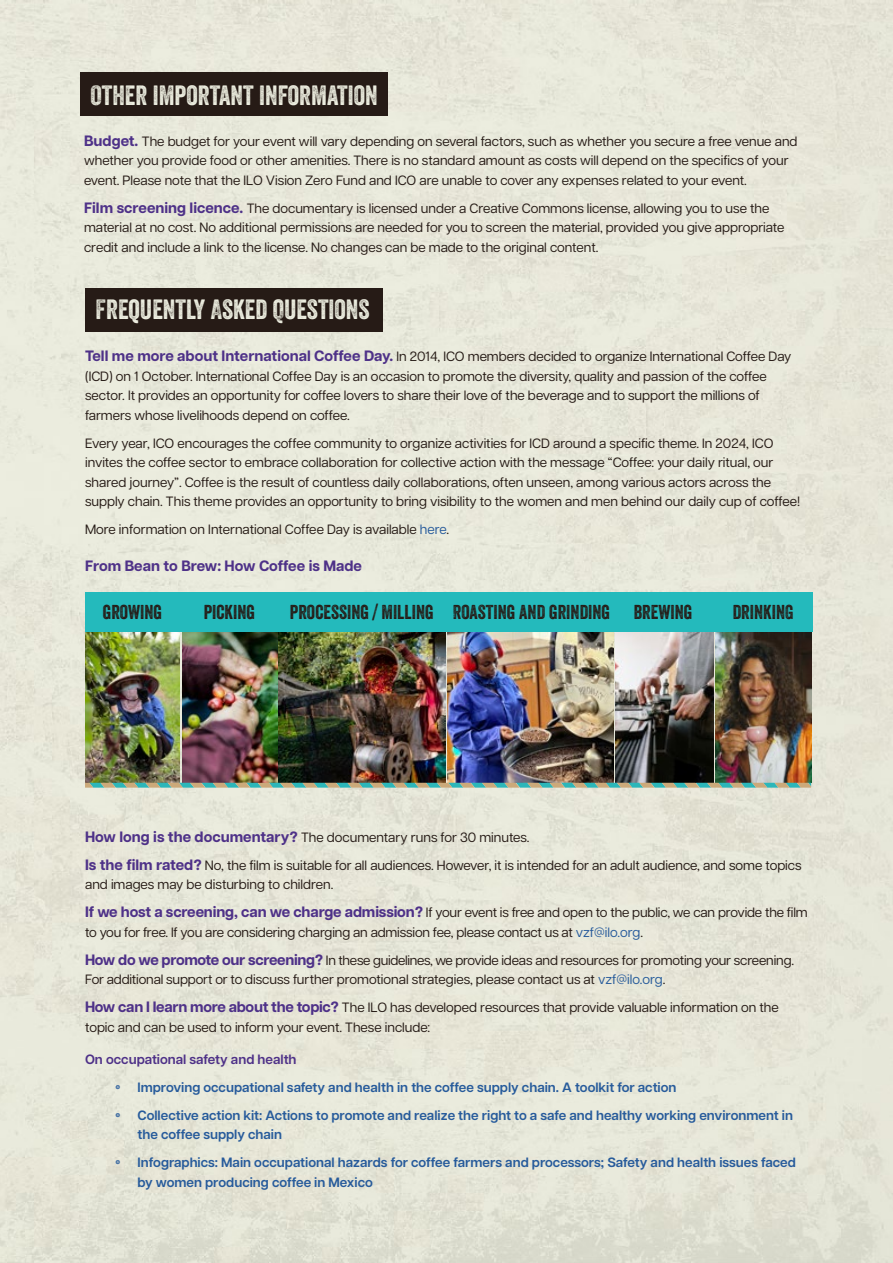
<style>
.page{position:relative;width:893px;height:1263px;background:#fff}
.page>*{position:absolute;margin:0;border:0;box-sizing:border-box;transform-origin:0 0}
.t1{font:27px "Veneer Two";color:#edeee0}
.t2{font:19.5px "Veneer Two";color:#261b16}
.t3{font:700 15px "Articulat CF";color:#4e3188}
.t4{font:13.5px/19.5px "Articulat CF";color:#261b16}
.t5{font:600 13.5px/19.5px "Articulat CF";color:#275b9b}
.t6{font:600 13.5px "Articulat CF";color:#4e3188}
.s1{font-weight:700;font-size:15px;color:#4e3188}
.s2{color:#275b9b}
.s3{font-family:"Veneer Two";font-weight:400}
</style>
<div class="page">
<img style="left:0;top:580px;width:682px;height:683px">
<div style="left:0;top:0;width:892px;height:580px;background:#e8e8da"></div>
<img style="left:682px;top:578px;width:210px;height:685px">
<div style="left:81px;top:72px;width:307px;height:44px;background:#261b16"></div>
<div style="left:85px;top:288px;width:297px;height:44px;background:#261b16"></div>
<img style="left:85px;top:632px;width:95px;height:151px">
<img style="left:182px;top:632px;width:95px;height:151px">
<img style="left:279px;top:632px;width:166px;height:151px">
<img style="left:615px;top:632px;width:98px;height:151px">
<img style="left:715px;top:632px;width:96px;height:151px">
<img style="left:447px;top:632px;width:166px;height:151px">
<div style="left:85px;top:592px;width:727px;height:40px;background:#24babc"></div>
<svg style="left:85px;top:783px;width:726px;height:5px;background:#86b39e"></svg>
<h1 class="t1" style="left:90px;top:79px;width:289px">OTHER IMPORTANT INFORMATION</h1>
<p class="t4" style="left:84px;top:131px;width:715px"><span class="s1">Budget.</span> The budget for your event will vary depending on several factors, such as whether you secure a free venue and whether you provide food or other amenities. There is no standard amount as costs will depend on the specifics of your event. Please note that the ILO Vision Zero Fund and ICO are unable to cover any expenses related to your event.</p>
<p class="t4" style="left:84px;top:198px;width:702px"><span class="s1">Film screening licence.</span> The documentary is licensed under a Creative Commons license, allowing you to use the material at no cost. No additional permissions are needed for you to screen the material, provided you give appropriate credit and include a link to the license. No changes can be made to the original content.</p>
<h1 class="t1" style="left:96px;top:293px;width:276px">FREQUENTLY ASKED QUESTIONS</h1>
<p class="t4" style="left:85px;top:346px;width:708px"><span class="s1">Tell me more about International Coffee Day.</span> In 2014, ICO members decided to organize International Coffee Day (ICD) on 1 October. International Coffee Day is an occasion to promote the diversity, quality and passion of the coffee sector. It provides an opportunity for coffee lovers to share their love of the beverage and to support the millions of farmers whose livelihoods depend on coffee.</p>
<p class="t4" style="left:85px;top:433px;width:717px">Every year, ICO encourages the coffee community to organize activities for ICD around a specific theme. In 2024, ICO invites the coffee sector to embrace collaboration for collective action with the message “Coffee: your daily ritual, our shared journey”. Coffee is the result of countless daily collaborations, often unseen, among various actors across the supply chain. This theme provides an opportunity to bring visibility to the women and men behind our daily cup of coffee!</p>
<p class="t4" style="left:85px;top:519px;width:366px">More information on International Coffee Day is available <span class="s2">here</span>.</p>
<p class="t3" style="left:85px;top:555px;width:278px">From Bean to Brew: How Coffee is Made</p>
<h2 class="t2" style="left:103px;top:600px;width:61px">GROWING</h2>
<h2 class="t2" style="left:204px;top:600px;width:53px">PICKING</h2>
<h2 class="t2" style="left:290px;top:600px;width:404px">PROCESSING / MILLING ROASTING AND GRINDING BREWING</h2>
<h2 class="t2" style="left:733px;top:600px;width:62px">DRINKING</h2>
<p class="t4" style="left:85px;top:822px;width:718px;line-height:28px"><span class="s1">How long is the documentary?</span> The documentary runs for 30 minutes.<br><span class="s1">Is the film rated?</span> No, the film is suitable for all audiences. However, it is intended for an adult audience, and some topics</p>
<p class="t4" style="left:85px;top:869px;width:724px;line-height:28px">and images may be disturbing to children.<br><span class="s1">If we host a screening, can we charge admission?</span> If your event is free and open to the public, we can provide the film</p>
<p class="t4" style="left:85px;top:917px;width:711px;line-height:28px">to you for free. If you are considering charging an admission fee, please contact us at <span class="s2">vzf@ilo.org</span>.<br><span class="s1">How do we promote our screening?</span> In these guidelines, we provide ideas and resources for promoting your screening.</p>
<p class="t4" style="left:85px;top:964px;width:695px;line-height:28px">For additional support or to discuss further promotional strategies, please contact us at <span class="s2">vzf@ilo.org</span>.<br><span class="s1">How can I learn more about the topic?</span> The ILO has developed resources that provide valuable information on the</p>
<p class="t4" style="left:85px;top:1016px;width:347px">topic and can be used to inform your event. These include:</p>
<p class="t6" style="left:85px;top:1049px;width:213px">On occupational safety and health</p>
<p class="t5" style="left:115px;top:1077px;width:563px"><span class="s3">•</span> Improving occupational safety and health in the coffee supply chain. A toolkit for action</p>
<p class="t5" style="left:138px;top:1105px;width:657px;text-indent:-23px"><span class="s3">•</span> Collective action kit: Actions to promote and realize the right to a safe and healthy working environment in the coffee supply chain</p>
<p class="t5" style="left:138px;top:1152px;width:660px;text-indent:-23px"><span class="s3">•</span> Infographics: Main occupational hazards for coffee farmers and processors; Safety and health issues faced by women producing coffee in Mexico</p>
</div>
